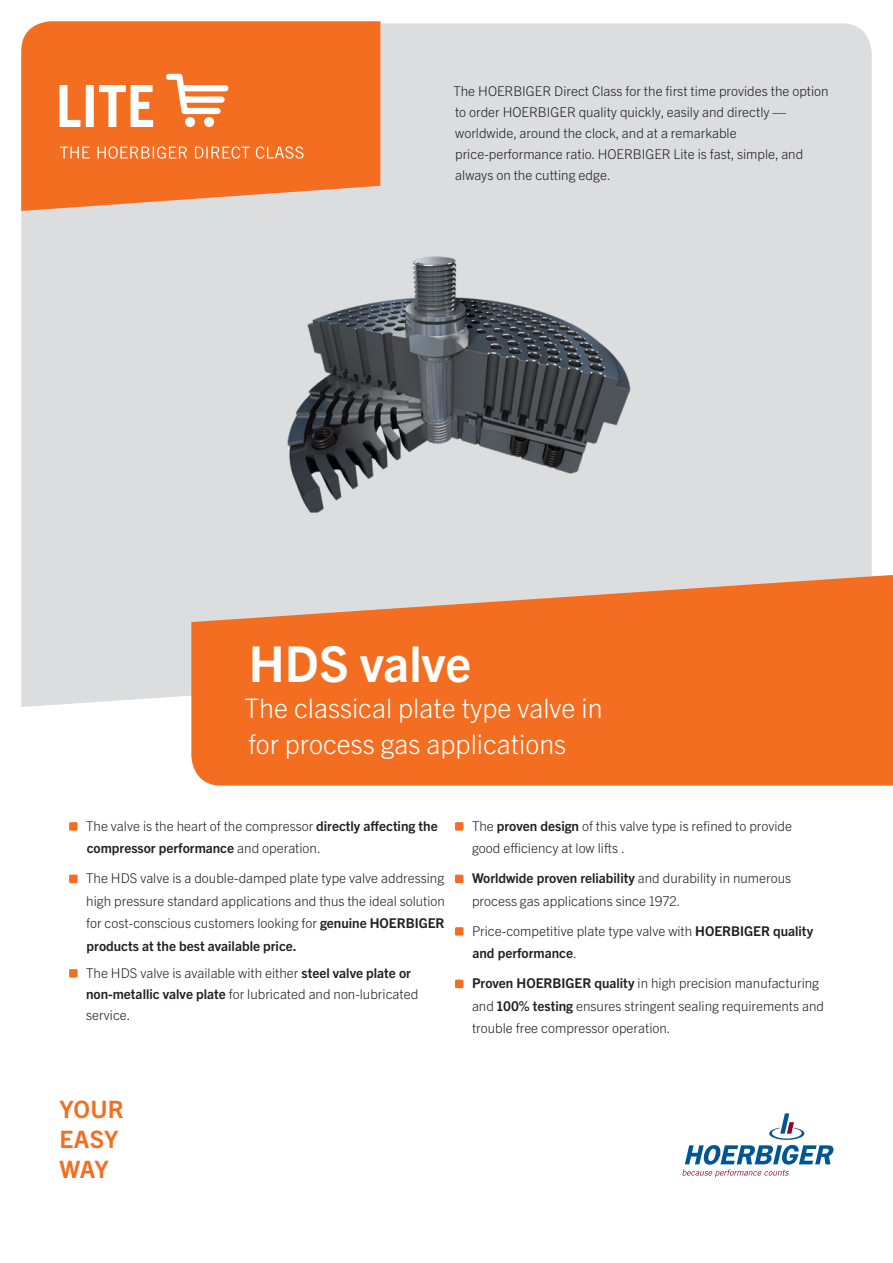
<style>
.page{position:relative;width:893px;height:1263px;background:#fff}
.page>*{position:absolute;margin:0;border:0;box-sizing:border-box;transform-origin:0 0}
.Headline_Products{font:700 49.5px "Trade Gothic Next LT Pro";color:#fff}
.Headline_Products-2{font:300 27px "Trade Gothic Next LT Pro";color:#fff}
.Class_Subclaim{font:700 24px "Trade Gothic Next LT Pro";letter-spacing:.01em;color:#f36e21}
.Fließtext_9_15{font:300 13.5px/22.5px "Trade Gothic Next LT Pro";color:#231f20}
.s1{font-weight:700}
</style>
<div class="page">
<div style="left:21px;top:23px;width:851px;height:797px;background:#dcdddf;border-radius:30px"></div>
<svg style="left:21px;top:696px;width:872px;height:237px"></svg>
<svg style="left:191px;top:575px;width:702px;height:210px;background:#f07b38"></svg>
<div style="left:69px;top:822px;width:9px;height:9px;background:#f36e21;border-radius:2px"></div>
<div style="left:69px;top:875px;width:9px;height:8px;background:#f36e21;border-radius:2px"></div>
<div style="left:69px;top:969px;width:9px;height:9px;background:#f36e21;border-radius:2px"></div>
<div style="left:455px;top:822px;width:8px;height:9px;background:#f36e21;border-radius:2px"></div>
<div style="left:455px;top:875px;width:8px;height:8px;background:#f36e21;border-radius:2px"></div>
<div style="left:455px;top:927px;width:8px;height:9px;background:#f36e21;border-radius:2px"></div>
<div style="left:455px;top:980px;width:8px;height:8px;background:#f36e21;border-radius:2px"></div>
<svg style="left:682px;top:1113px;width:152px;height:64px"></svg>
<img style="left:287px;top:256px;width:344px;height:257px">
<svg style="left:21px;top:21px;width:359px;height:190px;background:#f17731"></svg>
<svg style="left:60px;top:85px;width:93px;height:42px;background:#f8b188"></svg>
<svg style="left:60px;top:146px;width:244px;height:13px;background:#f59056"></svg>
<svg style="left:166px;top:74px;width:62px;height:53px;background:#f7a170"></svg>
<p class="Fließtext_9_15" style="left:453px;top:79px;width:377px;line-height:21px">The HOERBIGER Direct Class for the first time provides the option to order HOERBIGER quality quickly, easily and directly — worldwide, around the clock, and at a remarkable price-performance ratio. HOERBIGER Lite is fast, simple, and always on the cutting edge.</p>
<p class="Headline_Products" style="left:249px;top:629px;width:224px">HDS valve</p>
<p class="Headline_Products-2" style="left:244px;top:689px;width:360px">The classical plate type valve in</p>
<p class="Headline_Products-2" style="left:248px;top:725px;width:320px">for process gas applications</p>
<p class="Fließtext_9_15" style="left:86px;top:813px;width:353px">The valve is the heart of the compressor <span class="s1">directly affecting the compressor performance</span> and operation.</p>
<p class="Fließtext_9_15" style="left:86px;top:866px;width:360px;text-align:justify">The HDS valve is a double-damped plate type valve addressing high pressure standard applications and thus the ideal solution for cost-conscious customers looking for <span class="s1">genuine HOERBIGER products at the best available price.</span></p>
<p class="Fließtext_9_15" style="left:86px;top:961px;width:334px;line-height:21px">The HDS valve is available with either <span class="s1">steel valve plate or non-metallic valve plate</span> for lubricated and non-lubricated service.</p>
<p class="Class_Subclaim" style="left:60px;top:1092px;width:66px">YOUR</p>
<p class="Class_Subclaim" style="left:60px;top:1122px;width:61px">EASY</p>
<p class="Class_Subclaim" style="left:60px;top:1152px;width:51px">WAY</p>
<p class="Fließtext_9_15" style="left:472px;top:813px;width:322px">The <span class="s1">proven design</span> of this valve type is refined to provide good efficiency at low lifts .</p>
<p class="Fließtext_9_15" style="left:472px;top:866px;width:321px"><span class="s1">Worldwide proven reliability</span> and durability in numerous process gas applications since 1972.</p>
<p class="Fließtext_9_15" style="left:472px;top:918px;width:343px">Price-competitive plate type valve with <span class="s1">HOERBIGER quality and performance</span>.</p>
<p class="Fließtext_9_15" style="left:472px;top:971px;width:353px"><span class="s1">Proven HOERBIGER quality</span> in high precision manufacturing and <span class="s1">100% testing</span> ensures stringent sealing requirements and trouble free compressor operation.</p>
</div>
